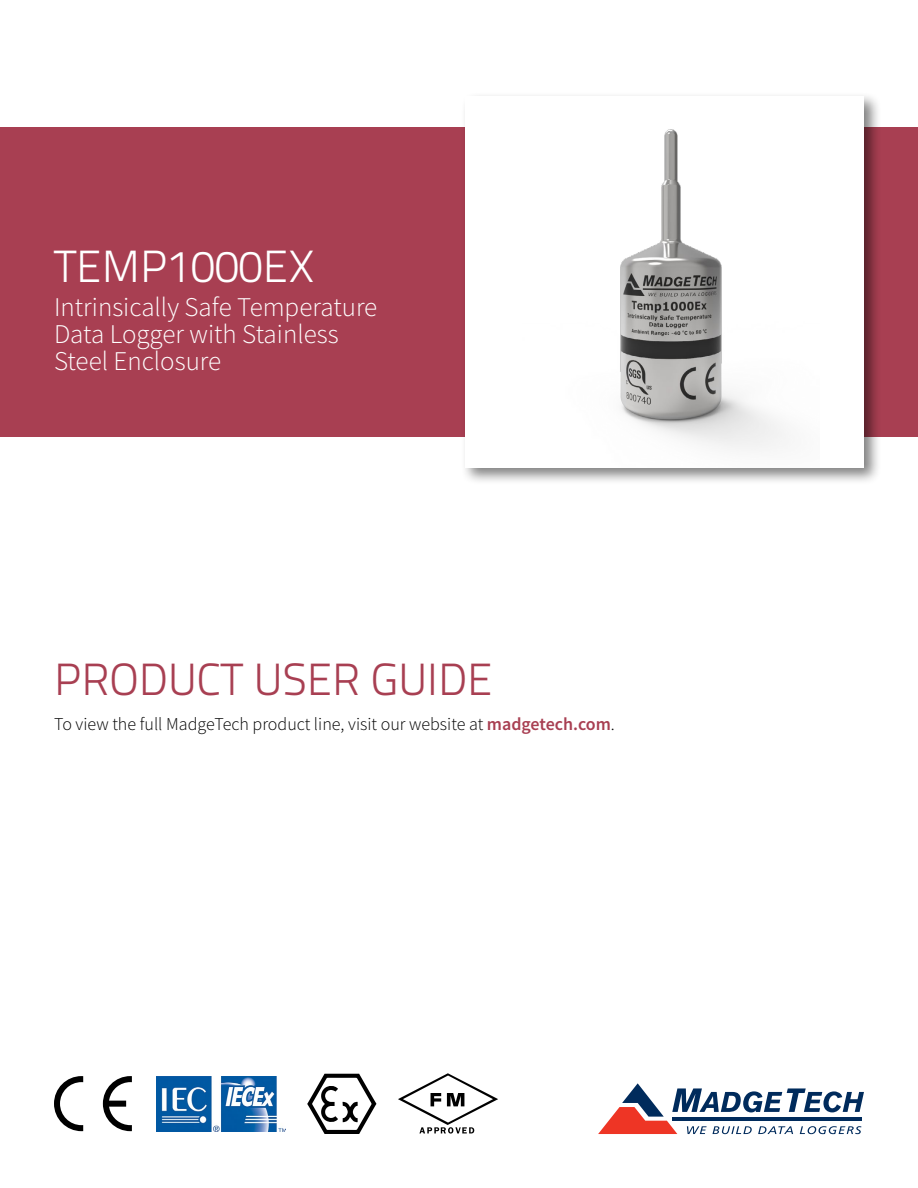
<style>
.page{position:relative;width:918px;height:1188px;background:#fff}
.page>*{position:absolute;margin:0;border:0;box-sizing:border-box;transform-origin:0 0}
.t1{font:300 45px "Titillium Text 22 L";color:#a83f52}
.t2{font:300 45px "Titillium Text 22 L";color:#fff}
.t3{font:300 27px/27px "Source Sans Pro";color:#fff}
.t4{font:300 18px "Source Sans Pro";color:#000}
.s1{font-weight:600;color:#a83f52}
</style>
<div class="page">
<div style="left:0;top:127px;width:918px;height:309px;background:#a83f52"></div>
<div style="left:461px;top:92px;width:421px;height:393px;background:#000;opacity:.5"></div>
<div style="left:466px;top:96px;width:398px;height:372px;background:#fff"></div>
<svg style="left:598px;top:1083px;width:266px;height:51px"></svg>
<hr style="left:672px;top:1117px;width:190px;height:3px;background:#002b5c">
<img style="left:156px;top:1076px;width:130px;height:55px">
<svg style="left:103px;top:1076px;width:29px;height:55px"></svg>
<svg style="left:54px;top:1076px;width:29px;height:55px"></svg>
<svg style="left:307px;top:1074px;width:69px;height:60px"></svg>
<svg style="left:398px;top:1073px;width:100px;height:61px"></svg>
<img style="left:620px;top:129px;width:166px;height:321px">
<h1 class="t2" style="left:54px;top:233px;width:262px">TEMP1000EX</h1>
<p class="t3" style="left:54px;top:293px;width:325px">Intrinsically Safe Temperature<br>Data Logger with Stainless<br>Steel Enclosure</p>
<h1 class="t1" style="left:54px;top:647px;width:440px">PRODUCT USER GUIDE</h1>
<p class="t4" style="left:54px;top:713px;width:562px">To view the full MadgeTech product line, visit our website at <span class="s1">madgetech.com</span>.</p>
</div>
